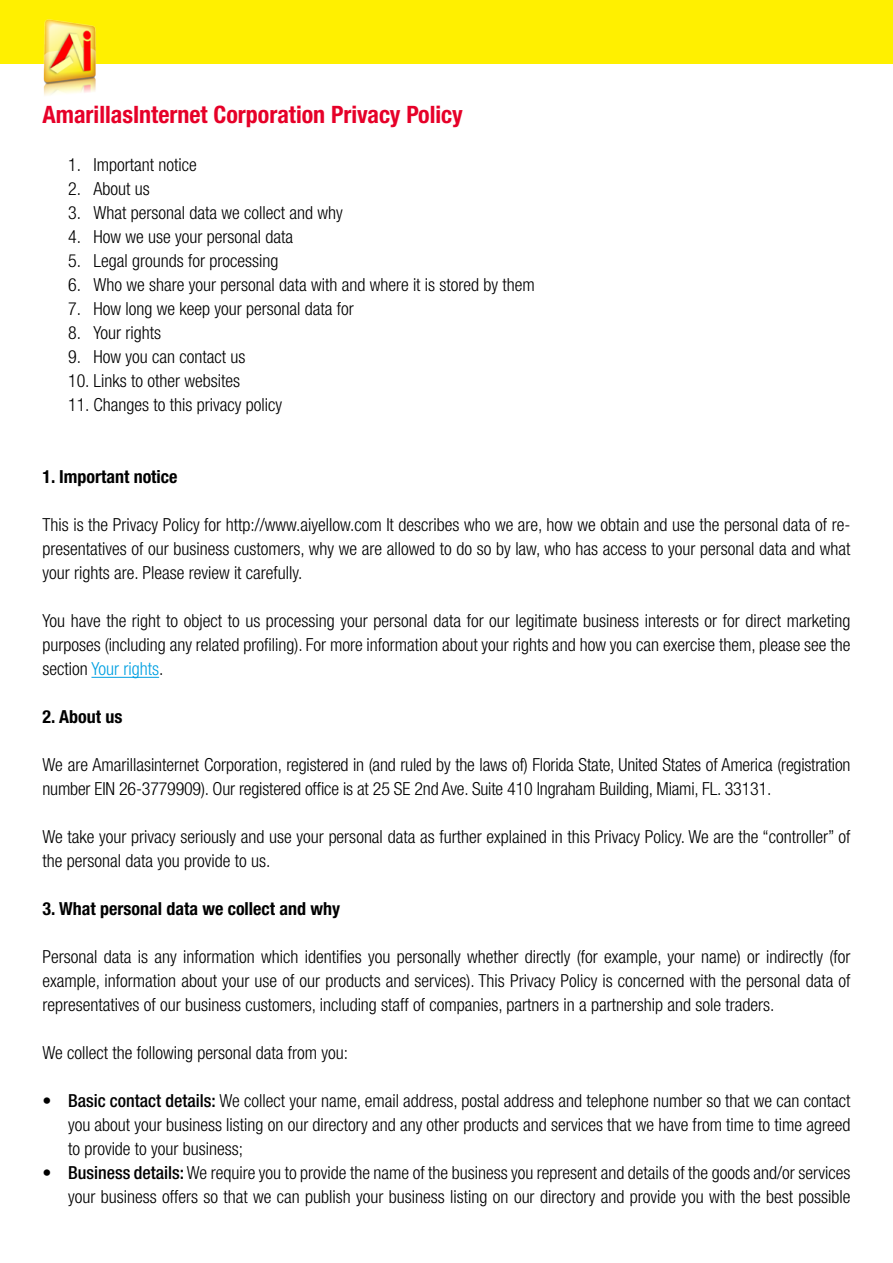
<style>
.page{position:relative;width:893px;height:1263px;background:#fff}
.page>*{position:absolute;margin:0;border:0;box-sizing:border-box;transform-origin:0 0}
.t1{font:700 condensed 24px "Helvetica Neue LT Std";color:#e60028}
.t2{font:300 condensed 18px/24px "Helvetica Neue LT Std";color:#000;text-align:justify}
.t3{font:700 condensed 18px "Helvetica Neue LT Std";color:#000}
.s1{color:#00a0e1}
.s2{font-weight:500}
</style>
<div class="page">
<div style="left:0;top:0;width:893px;height:64px;background:#fff000"></div>
<img style="left:43px;top:19px;width:54px;height:77px">
<hr style="left:91px;top:677px;width:68px;height:1px;background:#00a0e1">
<h1 class="t1" style="left:43px;top:100px;width:422px">AmarillasInternet Corporation Privacy Policy</h1>
<p class="t2" style="left:68px;top:153px;width:130px">1. Important notice</p>
<p class="t2" style="left:68px;top:177px;width:83px">2. About us</p>
<p class="t2" style="left:68px;top:201px;width:276px">3. What personal data we collect and why</p>
<p class="t2" style="left:68px;top:225px;width:227px">4. How we use your personal data</p>
<p class="t2" style="left:68px;top:249px;width:212px">5. Legal grounds for processing</p>
<p class="t2" style="left:68px;top:273px;width:468px">6. Who we share your personal data with and where it is stored by them</p>
<p class="t2" style="left:68px;top:297px;width:287px">7. How long we keep your personal data for</p>
<p class="t2" style="left:68px;top:321px;width:95px">8. Your rights</p>
<p class="t2" style="left:68px;top:345px;width:179px">9. How you can contact us</p>
<p class="t2" style="left:68px;top:369px;width:174px">10. Links to other websites</p>
<p class="t2" style="left:68px;top:393px;width:215px">11. Changes to this privacy policy</p>
<p class="t3" style="left:43px;top:466px;width:137px">1. Important notice</p>
<p class="t2" style="left:43px;top:513px;width:809px">This is the Privacy Policy for http://www.aiyellow.com It describes who we are, how we obtain and use the personal data of re&shy;presentatives of our business customers, why we are allowed to do so by law, who has access to your personal data and what your rights are. Please review it carefully.</p>
<p class="t2" style="left:43px;top:609px;width:809px">You have the right to object to us processing your personal data for our legitimate business interests or for direct marketing purposes (including any related profiling). For more information about your rights and how you can exercise them, please see the section <span class="s1">Your rights</span>.</p>
<p class="t3" style="left:43px;top:706px;width:81px">2. About us</p>
<p class="t2" style="left:43px;top:753px;width:809px">We are Amarillasinternet Corporation, registered in (and ruled by the laws of) Florida State, United States of America (registration number EIN 26-3779909). Our registered office is at 25 SE 2nd Ave. Suite 410 Ingraham Building, Miami, FL. 33131.</p>
<p class="t2" style="left:43px;top:825px;width:809px">We take your privacy seriously and use your personal data as further explained in this Privacy Policy. We are the “controller” of the personal data you provide to us.</p>
<p class="t3" style="left:43px;top:898px;width:299px">3. What personal data we collect and why</p>
<p class="t2" style="left:43px;top:945px;width:809px">Personal data is any information which identifies you personally whether directly (for example, your name) or indirectly (for example, information about your use of our products and services). This Privacy Policy is concerned with the personal data of representatives of our business customers, including staff of companies, partners in a partnership and sole traders.</p>
<p class="t2" style="left:43px;top:1041px;width:307px">We collect the following personal data from you:</p>
<p class="t2" style="left:68px;top:1089px;width:784px;text-indent:-26px">• <span class="s2">Basic contact details:</span> We collect your name, email address, postal address and telephone number so that we can contact you about your business listing on our directory and any other products and services that we have from time to time agreed to provide to your business;</p>
<p class="t2" style="left:43px;top:1161px;width:809px;text-align:right">• <span class="s2">Business details:</span> We require you to provide the name of the business you represent and details of the goods and/or services your business offers so that we can publish your business listing on our directory and provide you with the best possible</p>
</div>
